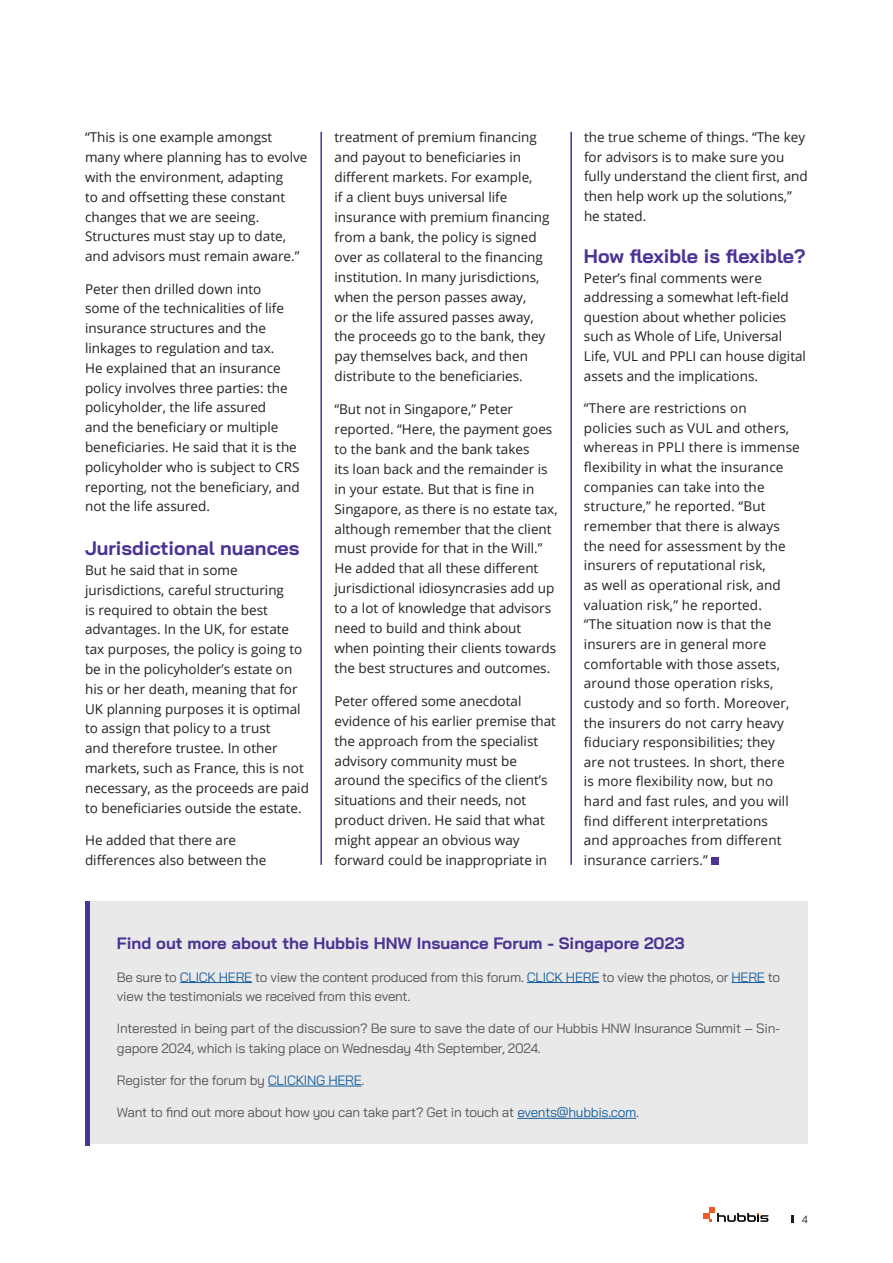
<style>
.page{position:relative;width:893px;height:1263px;background:#fff}
.page>*{position:absolute;margin:0;border:0;box-sizing:border-box;transform-origin:0 0}
.t1{font:700 19.5px "Bai Jamjuree";color:#4c3495}
.t2{font:700 16.5px "Bai Jamjuree";color:#4c3495}
.t3{font:13.5px/20px "Open Sans";color:#231f20}
.t4{font:13.5px/19.5px "Bai Jamjuree";letter-spacing:-.02em;color:#535355}
.t5{font:10.5px "Bai Jamjuree";color:#231f20}
.s1{color:#175d9e}
</style>
<div class="page">
<svg style="left:703px;top:1207px;width:65px;height:15px"></svg>
<svg style="left:791px;top:1215px;width:3px;height:8px"></svg>
<div style="left:712px;top:858px;width:7px;height:7px;background:#4c3495"></div>
<div style="left:85px;top:901px;width:723px;height:243px;background:#e9e9e9"></div>
<hr style="left:180px;top:982px;width:72px;height:1px;background:#175d9e">
<hr style="left:527px;top:982px;width:72px;height:1px;background:#175d9e">
<hr style="left:732px;top:982px;width:33px;height:1px;background:#175d9e">
<hr style="left:268px;top:1086px;width:94px;height:1px;background:#175d9e">
<hr style="left:517px;top:1118px;width:119px;height:1px;background:#175d9e">
<hr style="left:85px;top:901px;width:4px;height:245px;background:#4c3495">
<hr style="left:320px;top:132px;width:2px;height:733px;background:#4c3495">
<hr style="left:570px;top:132px;width:2px;height:733px;background:#4c3495">
<p class="t3" style="left:85px;top:127px;width:224px">“This is one example amongst many where planning has to evolve with the environment, adapting<br>to and offsetting these constant changes that we are seeing.<br>Structures must stay up to date, and advisors must remain aware.”</p>
<p class="t3" style="left:85px;top:278px;width:216px">Peter then drilled down into<br>some of the technicalities of life insurance structures and the linkages to regulation and tax.<br>He explained that an insurance policy involves three parties: the policyholder, the life assured<br>and the beneficiary or multiple beneficiaries. He said that it is the policyholder who is subject to CRS reporting, not the beneficiary, and not the life assured.</p>
<h1 class="t1" style="left:85px;top:537px;width:216px">Jurisdictional nuances</h1>
<p class="t3" style="left:85px;top:560px;width:225px">But he said that in some jurisdictions, careful structuring<br>is required to obtain the best advantages. In the UK, for estate tax purposes, the policy is going to be in the policyholder’s estate on his or her death, meaning that for UK planning purposes it is optimal to assign that policy to a trust<br>and therefore trustee. In other markets, such as France, this is not necessary, as the proceeds are paid to beneficiaries outside the estate.</p>
<p class="t3" style="left:85px;top:830px;width:183px">He added that there are differences also between the</p>
<p class="t3" style="left:334px;top:127px;width:217px">treatment of premium financing and payout to beneficiaries in different markets. For example,<br>if a client buys universal life insurance with premium financing from a bank, the policy is signed over as collateral to the financing institution. In many jurisdictions, when the person passes away,<br>or the life assured passes away, the proceeds go to the bank, they pay themselves back, and then distribute to the beneficiaries.</p>
<p class="t3" style="left:334px;top:399px;width:225px">“But not in Singapore,” Peter reported. “Here, the payment goes to the bank and the bank takes<br>its loan back and the remainder is in your estate. But that is fine in Singapore, as there is no estate tax, although remember that the client must provide for that in the Will.” He added that all these different jurisdictional idiosyncrasies add up to a lot of knowledge that advisors need to build and think about when pointing their clients towards the best structures and outcomes.</p>
<p class="t3" style="left:334px;top:690px;width:223px">Peter offered some anecdotal evidence of his earlier premise that the approach from the specialist advisory community must be around the specifics of the client’s situations and their needs, not product driven. He said that what might appear an obvious way forward could be inappropriate in</p>
<p class="t3" style="left:584px;top:127px;width:225px">the true scheme of things. “The key for advisors is to make sure you fully understand the client first, and then help work up the solutions,” he stated.</p>
<h1 class="t1" style="left:584px;top:245px;width:223px">How flexible is flexible?</h1>
<p class="t3" style="left:584px;top:267px;width:224px">Peter’s final comments were addressing a somewhat left-field question about whether policies such as Whole of Life, Universal<br>Life, VUL and PPLI can house digital assets and the implications.</p>
<p class="t3" style="left:584px;top:398px;width:217px">“There are restrictions on<br>policies such as VUL and others, whereas in PPLI there is immense flexibility in what the insurance companies can take into the structure,” he reported. “But remember that there is always the need for assessment by the insurers of reputational risk,<br>as well as operational risk, and valuation risk,” he reported.<br>“The situation now is that the insurers are in general more comfortable with those assets, around those operation risks, custody and so forth. Moreover, the insurers do not carry heavy fiduciary responsibilities; they<br>are not trustees. In short, there<br>is more flexibility now, but no hard and fast rules, and you will find different interpretations<br>and approaches from different insurance carriers.”</p>
<p class="t2" style="left:117px;top:933px;width:569px">Find out more about the Hubbis HNW Insuance Forum - Singapore 2023</p>
<p class="t4" style="left:117px;top:967px;width:665px">Be sure to <span class="s1">CLICK HERE</span> to view the content produced from this forum. <span class="s1">CLICK HERE</span> to view the photos, or <span class="s1">HERE</span> to view the testimonials we received from this event.</p>
<p class="t4" style="left:117px;top:1019px;width:665px">Interested in being part of the discussion? Be sure to save the date of our Hubbis HNW Insurance Summit – Sin&shy;gapore 2024, which is taking place on Wednesday 4th September, 2024.</p>
<p class="t4" style="left:117px;top:1070px;width:249px">Register for the forum by <span class="s1">CLICKING HERE</span>.</p>
<p class="t4" style="left:117px;top:1103px;width:524px">Want to find out more about how you can take part? Get in touch at <span class="s1">events@hubbis.com</span>.</p>
<p class="t5" style="left:802px;top:1210px;width:8px">4</p>
</div>
